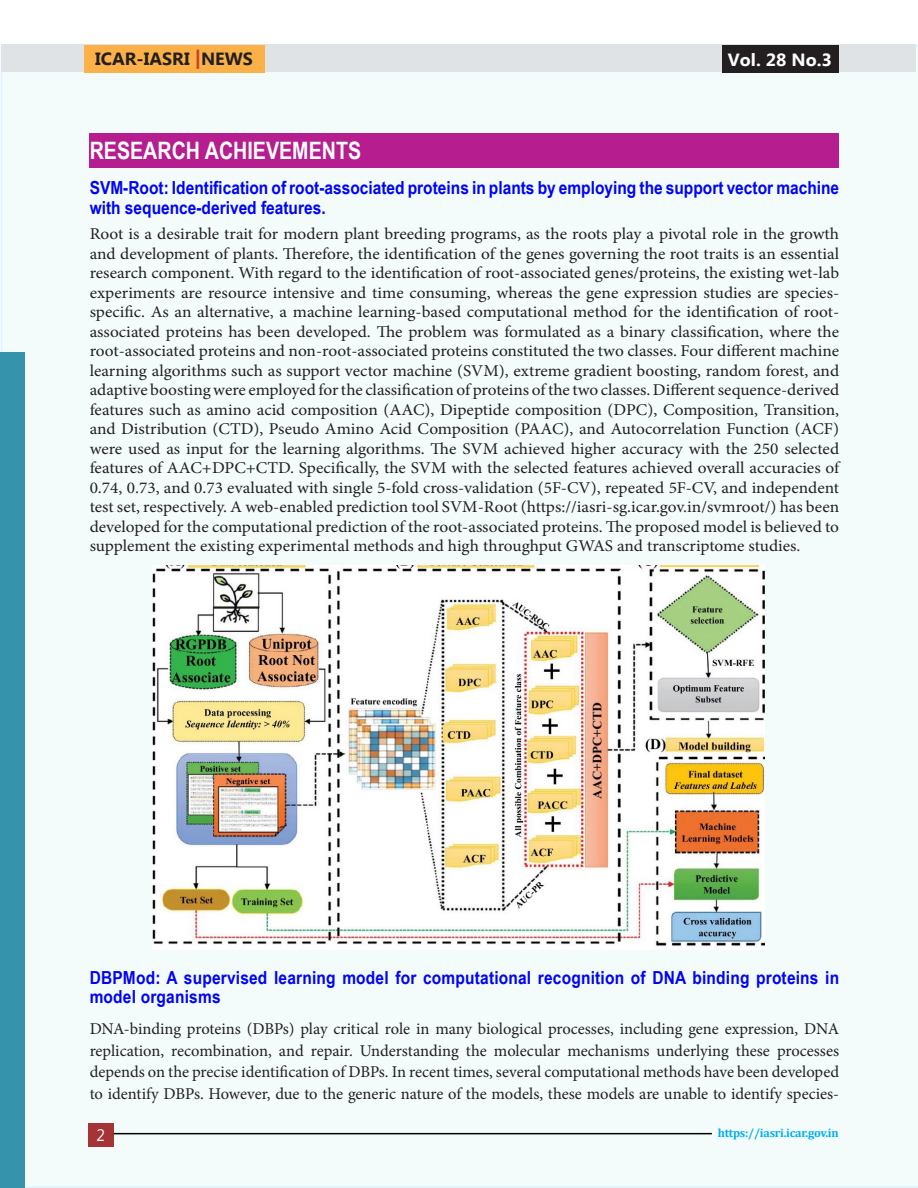
<style>
.page{position:relative;width:918px;height:1188px;background:#fff}
.page>*{position:absolute;margin:0;border:0;box-sizing:border-box;transform-origin:0 0}
.t1{font:700 24px "Arial Narrow";color:#fff}
.t2{font:700 18px/19.5px "Arial Narrow";color:#0003f5;scale:1.05 1}
.t3{font:700 17.7px "Microsoft New Tai Lue";color:#231f20}
.t4{font:700 17.7px "Microsoft New Tai Lue";color:#fff}
.t5{font:16.5px/19.5px "Minion Pro";color:#231f20;text-align:justify;scale:1.05 1}
.t6{font:16.5px/21.6px "Minion Pro";color:#231f20;text-align:justify}
.t7{font:16.5px "Microsoft Tai Le";color:#fff;scale:.96 1}
.t8{font:700 12px "Cambria";letter-spacing:-.02em;color:#00aeef}
.s1{font-size:19.05px;color:#c53e38}
</style>
<div class="page">
<div style="left:1px;top:45px;width:917px;height:1143px;background:#f3fcfb"></div>
<div style="left:2px;top:45px;width:914px;height:27px;background:#dfe3e6"></div>
<div style="left:0;top:352px;width:25px;height:836px;background:#3593ac"></div>
<div style="left:88px;top:1124px;width:26px;height:23px;background:#a63336"></div>
<hr style="left:114px;top:1133px;width:598px;height:1px;background:#000">
<div style="left:722px;top:46px;width:117px;height:27px;background:#231f20"></div>
<div style="left:85px;top:46px;width:180px;height:27px;background:#fbb148"></div>
<div style="left:90px;top:133px;width:749px;height:35px;background:#b61d8f"></div>
<img style="left:153px;top:566px;width:612px;height:384px">
<p class="t3" style="left:95px;top:49px;width:159px">ICAR-IASRI <span class="s1">|</span>NEWS</p>
<p class="t4" style="left:728px;top:49px;width:106px">Vol. 28 No.3</p>
<p class="t1" style="left:90px;top:132px;width:273px">RESEARCH ACHIEVEMENTS</p>
<p class="t2" style="left:90px;top:177px;width:715px">SVM-Root: Identification of root-associated proteins in plants by employing the support vector machine with sequence-derived features.</p>
<p class="t5" style="left:90px;top:224px;width:715px">Root is a desirable trait for modern plant breeding programs, as the roots play a pivotal role in the growth and development of plants. Therefore, the identification of the genes governing the root traits is an essential research component. With regard to the identification of root-associated genes/proteins, the existing wet-lab experiments are resource intensive and time consuming, whereas the gene expression studies are species&shy;specific. As an alternative, a machine learning-based computational method for the identification of root&shy;associated proteins has been developed. The problem was formulated as a binary classification, where the root-associated proteins and non-root-associated proteins constituted the two classes. Four different machine learning algorithms such as support vector machine (SVM), extreme gradient boosting, random forest, and adaptive boosting were employed for the classification of proteins of the two classes. Different sequence-derived features such as amino acid composition (AAC), Dipeptide composition (DPC), Composition, Transition, and Distribution (CTD), Pseudo Amino Acid Composition (PAAC), and Autocorrelation Function (ACF) were used as input for the learning algorithms. The SVM achieved higher accuracy with the 250 selected features of AAC+DPC+CTD. Specifically, the SVM with the selected features achieved overall accuracies of 0.74, 0.73, and 0.73 evaluated with single 5-fold cross-validation (5F-CV), repeated 5F-CV, and independent test set, respectively. A web-enabled prediction tool SVM-Root (https://iasri-sg.icar.gov.in/svmroot/) has been developed for the computational prediction of the root-associated proteins. The proposed model is believed to supplement the existing experimental methods and high throughput GWAS and transcriptome studies.</p>
<p class="t2" style="left:90px;top:967px;width:715px">DBPMod: A supervised learning model for computational recognition of DNA binding proteins in model organisms</p>
<p class="t6" style="left:90px;top:1018px;width:751px">DNA-binding proteins (DBPs) play critical role in many biological processes, including gene expression, DNA replication, recombination, and repair. Understanding the molecular mechanisms underlying these processes depends on the precise identification of DBPs. In recent times, several computational methods have been developed to identify DBPs. However, due to the generic nature of the models, these models are unable to identify species-</p>
<p class="t7" style="left:96px;top:1125px;width:10px">2</p>
<p class="t8" style="left:718px;top:1125px;width:122px">https://iasri.icar.gov.in</p>
</div>
